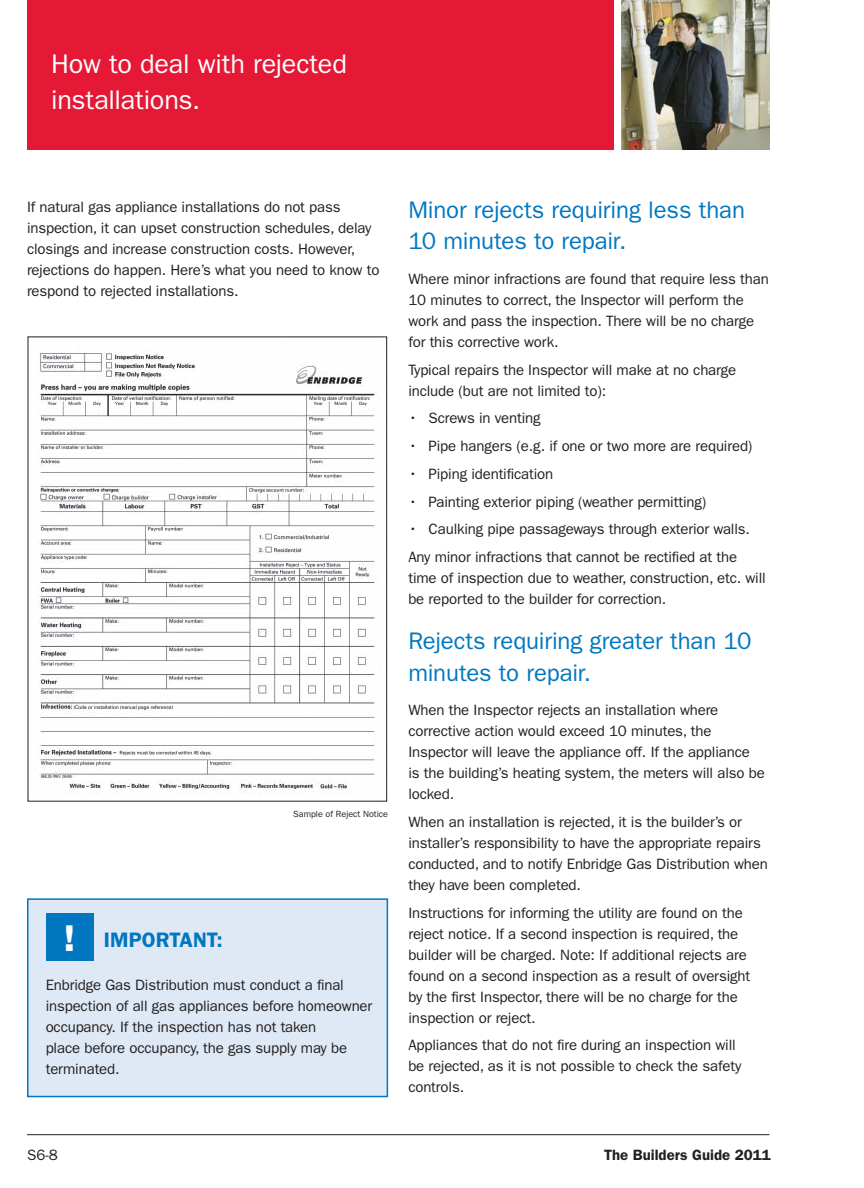
<style>
.page{position:relative;width:864px;height:1188px;background:#fff}
.page>*{position:absolute;margin:0;border:0;box-sizing:border-box;transform-origin:0 0}
.t1{font:27px/36px "ITC Franklin Gothic Std";letter-spacing:-.005em;color:#fff}
.t2{font:24px/31.5px "ITC Franklin Gothic Std";letter-spacing:-.005em;color:#0077c0}
.t3{font:600 21px "ITC Franklin Gothic Std";color:#0077c0}
.t4{font:15px/21px "ITC Franklin Gothic Std";letter-spacing:-.01em;color:#231f20}
.t5{font:600 15px "ITC Franklin Gothic Std";color:#231f20}
.t6{font:9px "ITC Franklin Gothic Std";color:#231f20}
.s1{font-family:"Helvetica Neue LT Std";font-weight:800;font-size:35.85px;color:#fff}
</style>
<div class="page">
<hr style="left:27px;top:1134px;width:742px;height:1px;background:#231f20">
<div style="left:28px;top:899px;width:359px;height:198px;background:#dfe9f5"></div>
<div style="left:27px;top:898px;width:361px;height:199px;border:2px solid #0077c0"></div>
<div style="left:46px;top:913px;width:48px;height:48px;background:#0077c0"></div>
<div style="left:27px;top:0;width:587px;height:150px;background:#e51836"></div>
<img style="left:622px;top:0;width:148px;height:150px">
<img style="left:37px;top:347px;width:344px;height:448px">
<h1 class="t1" style="left:51px;top:46px;width:297px">How to deal with rejected installations.</h1>
<p class="t4" style="left:27px;top:196px;width:354px">If natural gas appliance installations do not pass inspection, it can upset construction schedules, delay closings and increase construction costs. However, rejections do happen. Here’s what you need to know to respond to rejected installations.</p>
<h2 class="t2" style="left:408px;top:194px;width:338px">Minor rejects requiring less than<br>10 minutes to repair.</h2>
<p class="t4" style="left:408px;top:268px;width:362px">Where minor infractions are found that require less than 10 minutes to correct, the Inspector will perform the work and pass the inspection. There will be no charge for this corrective work.</p>
<p class="t4" style="left:408px;top:359px;width:329px">Typical repairs the Inspector will make at no charge include (but are not limited to):</p>
<p class="t4" style="left:408px;top:408px;width:134px">• Screws in venting</p>
<p class="t4" style="left:408px;top:436px;width:346px">• Pipe hangers (e.g. if one or two more are required)</p>
<p class="t4" style="left:408px;top:463px;width:146px">• Piping identification</p>
<p class="t4" style="left:408px;top:491px;width:299px">• Painting exterior piping (weather permitting)</p>
<p class="t4" style="left:408px;top:515px;width:343px;line-height:27.8px">• Caulking pipe passageways through exterior walls.<br>Any minor infractions that cannot be rectified at the</p>
<p class="t4" style="left:408px;top:568px;width:359px">time of inspection due to weather, construction, etc. will be reported to the builder for correction.</p>
<h2 class="t2" style="left:408px;top:625px;width:345px">Rejects requiring greater than 10 minutes to repair.</h2>
<p class="t4" style="left:408px;top:700px;width:358px">When the Inspector rejects an installation where corrective action would exceed 10 minutes, the Inspector will leave the appliance off. If the appliance<br>is the building’s heating system, the meters will also be locked.</p>
<p class="t4" style="left:408px;top:811px;width:361px">When an installation is rejected, it is the builder’s or installer’s responsibility to have the appropriate repairs conducted, and to notify Enbridge Gas Distribution when they have been completed.</p>
<p class="t4" style="left:408px;top:902px;width:343px">Instructions for informing the utility are found on the reject notice. If a second inspection is required, the builder will be charged. Note: If additional rejects are found on a second inspection as a result of oversight by the first Inspector, there will be no charge for the inspection or reject.</p>
<p class="t4" style="left:408px;top:1035px;width:334px">Appliances that do not fire during an inspection will be rejected, as it is not possible to check the safety controls.</p>
<p class="t6" style="left:293px;top:809px;width:96px">Sample of Reject Notice</p>
<h3 class="t3" style="left:64px;top:927px;width:160px"><span class="s1">!</span> ImPOrTANT:</h3>
<p class="t4" style="left:46px;top:974px;width:328px">Enbridge Gas Distribution must conduct a final inspection of all gas appliances before homeowner occupancy. If the inspection has not taken<br>place before occupancy, the gas supply may be terminated.</p>
<p class="t4" style="left:27px;top:1144px;width:32px">S6-8.</p>
<p class="t5" style="left:604px;top:1146px;width:168px">The builders Guide 2011</p>
</div>
